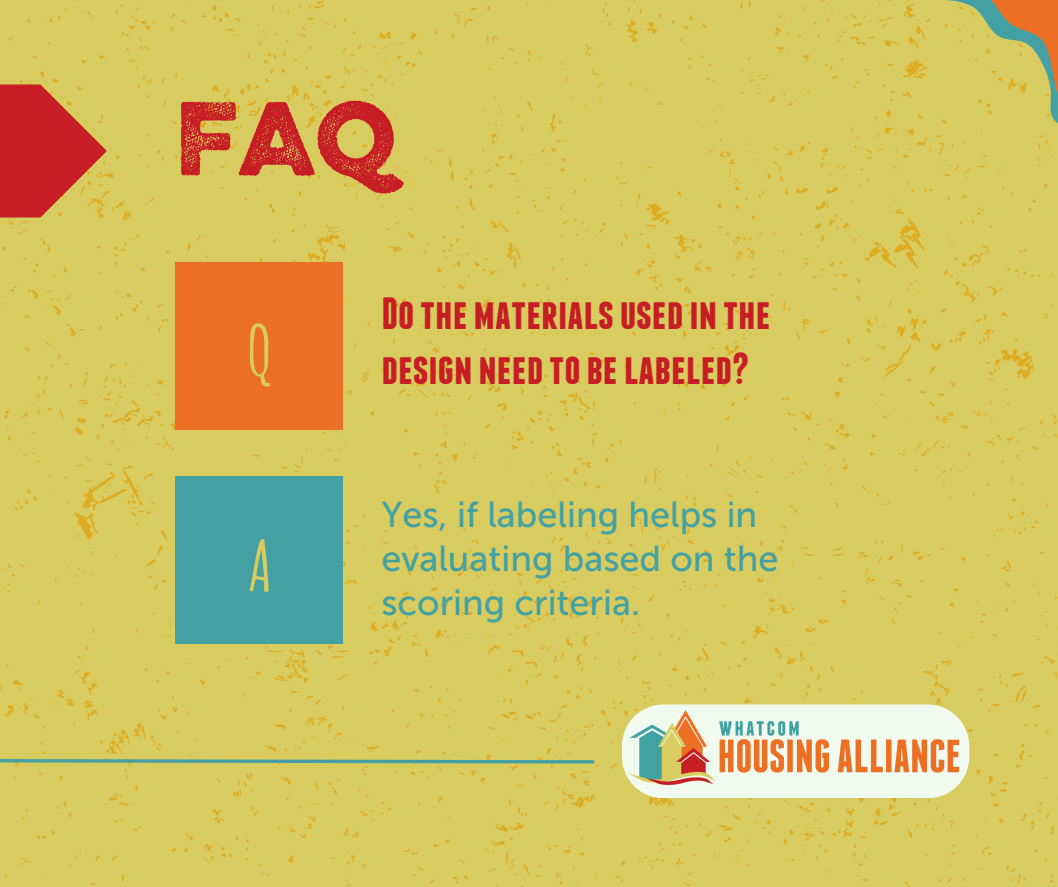
<style>
.page{position:relative;width:1058px;height:887px;background:#fff}
.page>*{position:absolute;margin:0;border:0;box-sizing:border-box;transform-origin:0 0}
.t1{font:93.45px "Eveleth Dot";color:#c61e24}
.t2{font:700 70.05px "Amatica SC";color:#d8cc60}
.t3{font:700 45px/55.2px "Franchise";color:#c61e24}
.t4{font:36px/43.8px "Museo Sans 500";color:#44a1a3}
</style>
<div class="page">
<div style="left:0;top:0;width:1057px;height:886px;background:#d8cc60"></div>
<div style="left:176px;top:262px;width:167px;height:167px;background:#eb6f24"></div>
<div style="left:176px;top:477px;width:167px;height:167px;background:#44a1a3"></div>
<svg style="left:0;top:757px;width:597px;height:8px;background:#99b97b"></svg>
<svg style="left:622px;top:704px;width:347px;height:94px;background:#ecf1d3"></svg>
<img style="left:630px;top:710px;width:330px;height:74px">
<svg style="left:0;top:84px;width:107px;height:133px;background:#cb5335"></svg>
<svg style="left:934px;top:0;width:123px;height:124px;background:#c9ba5e"></svg>
<p class="t1" style="left:176px;top:94px;width:221px">Faq</p>
<p class="t2" style="left:244px;top:293px;width:32px">Q</p>
<p class="t2" style="left:245px;top:508px;width:30px">A</p>
<p class="t3" style="left:381px;top:290px;width:391px">Dothe materialsusedin the design needtobelabeled?</p>
<p class="t4" style="left:381px;top:493px;width:398px">Yes, if labeling helps in evaluating based on the scoring criteria.</p>
</div>
